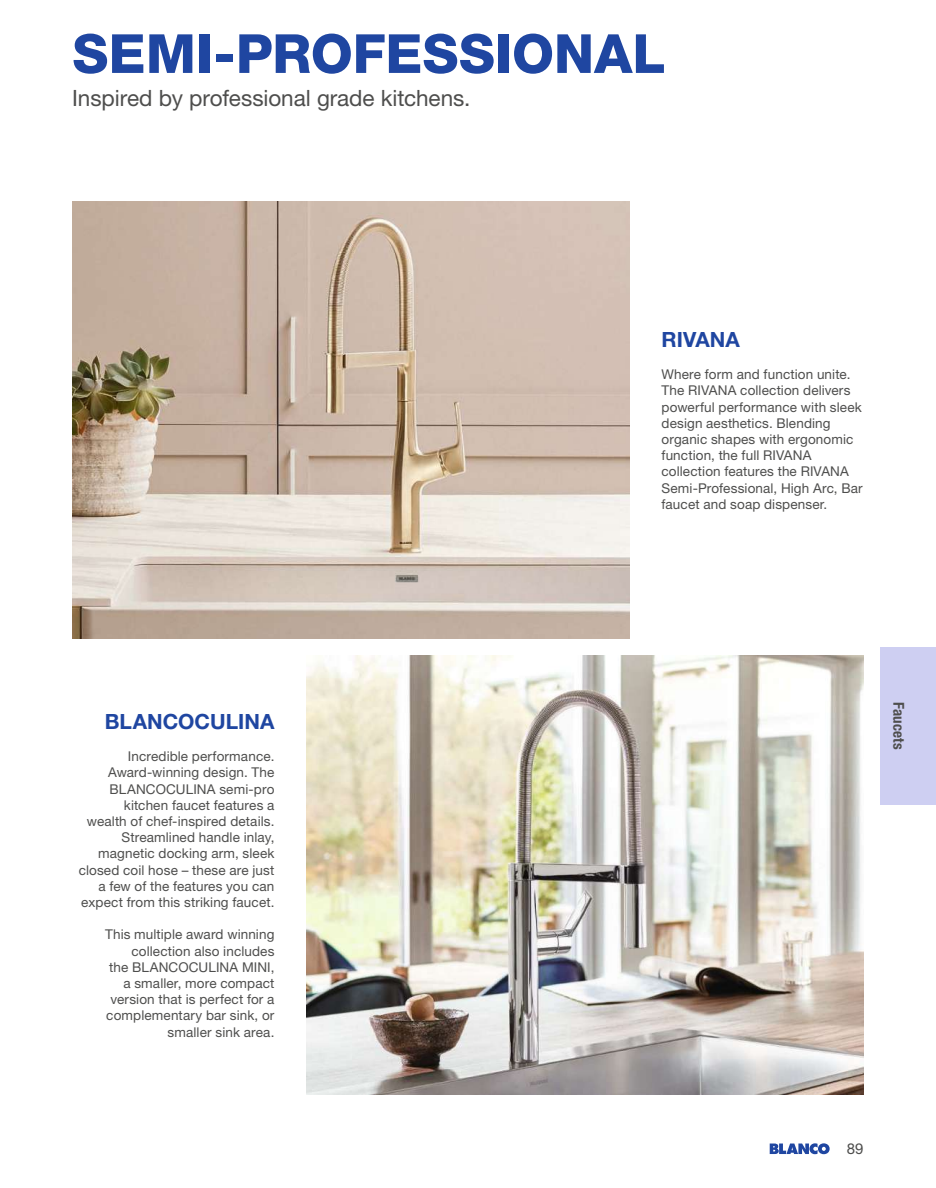
<style>
.page{position:relative;width:936px;height:1188px;background:#fff}
.page>*{position:absolute;margin:0;border:0;box-sizing:border-box;transform-origin:0 0}
.t1{font:800 54px "Helvetica Neue LTW1 G";color:#1f46a1}
.t2{font:22.5px "Helvetica Neue LTW1 G";letter-spacing:-.005em;color:#4e4e4d}
.t3{font:700 21px "Helvetica Neue LTW1 G";letter-spacing:.005em;color:#1f46a1}
.t4{font:700 condensed 15px "Helvetica Neue LTW1 G";letter-spacing:.01em;color:#4e4e4d}
.t5{font:15px "Helvetica Neue LTW1 G";color:#4e4e4d}
.t6{font:13.5px/16.2px "Helvetica Neue LTW1 G";letter-spacing:.01em;color:#4e4e4d;text-align:right}
</style>
<div class="page">
<svg style="left:769px;top:1143px;width:60px;height:11px"></svg>
<div style="left:880px;top:647px;width:55px;height:158px;background:#cecff2"></div>
<img style="left:72px;top:202px;width:557px;height:437px">
<img style="left:306px;top:656px;width:557px;height:439px">
<h1 class="t1" style="left:72px;top:22px;width:594px">SEMI-PROFESSIONAL</h1>
<h2 class="t2" style="left:72px;top:84px;width:399px">Inspired by professional grade kitchens.</h2>
<h3 class="t3" style="left:105px;top:708px;width:171px">BLANCOCULINA</h3>
<p class="t6" style="left:79px;top:748px;width:197px">Incredible performance.<br>Award-winning design. The<br>BLANCOCULINA semi-pro kitchen faucet features a<br>wealth of chef-inspired details.<br>Streamlined handle inlay, magnetic docking arm, sleek closed coil hose – these are just a few of the features you can expect from this striking faucet.</p>
<p class="t6" style="left:105px;top:926px;width:171px">This multiple award winning collection also includes<br>the BLANCOCULINA MINI, a smaller, more compact version that is perfect for a complementary bar sink, or smaller sink area.</p>
<h3 class="t3" style="left:661px;top:326px;width:80px">RIVANA</h3>
<p class="t6" style="left:661px;top:366px;width:203px;text-align:left">Where form and function unite.<br>The RIVANA collection delivers powerful performance with sleek design aesthetics. Blending organic shapes with ergonomic function, the full RIVANA collection features the RIVANA<br>Semi-Professional, High Arc, Bar faucet and soap dispenser.</p>
<p class="t4" style="left:907px;top:702px;width:49px;rotate:90deg">Faucets</p>
<p class="t5" style="left:846px;top:1139px;width:18px">89</p>
</div>
